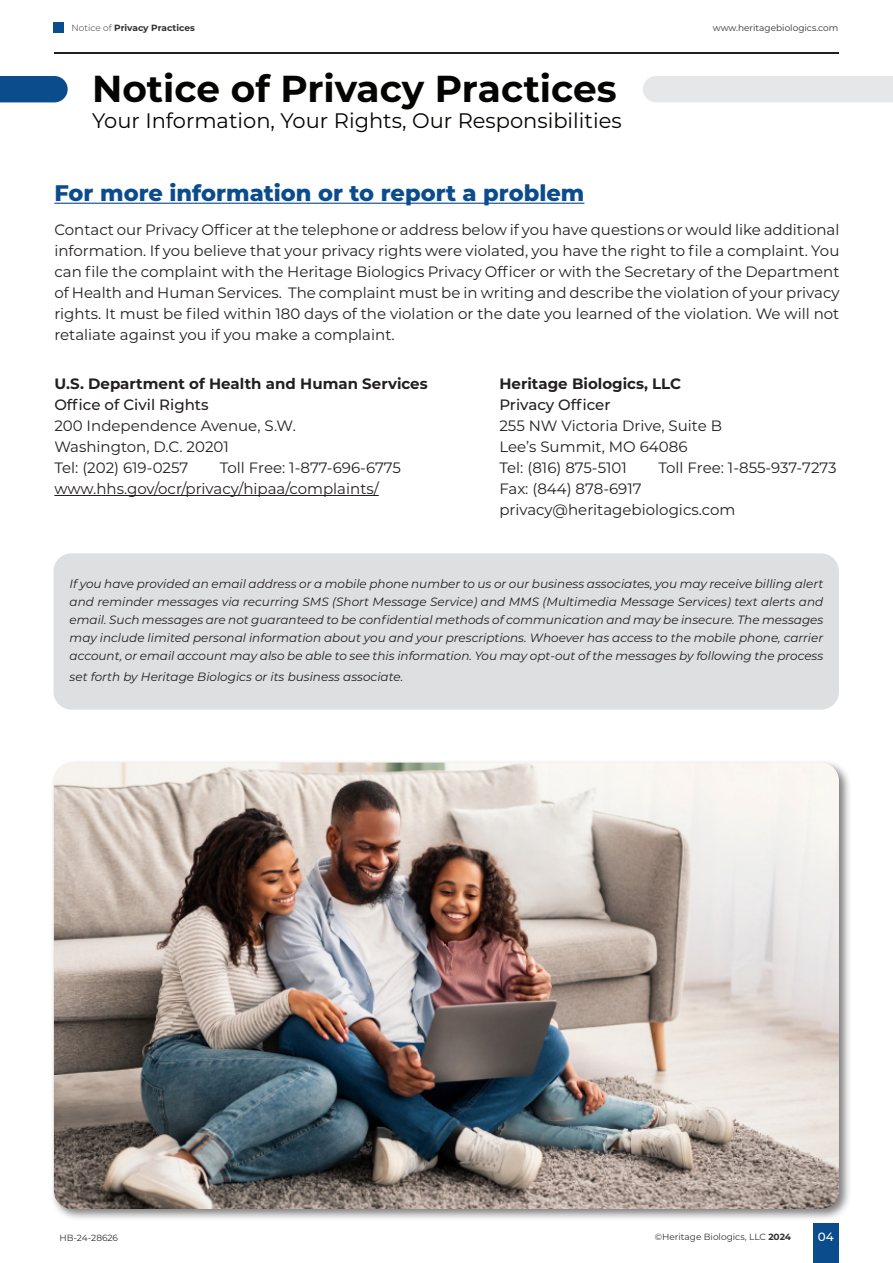
<style>
.page{position:relative;width:893px;height:1263px;background:#fff}
.page>*{position:absolute;margin:0;border:0;box-sizing:border-box;transform-origin:0 0}
.t1{font:700 37.5px "Montserrat";color:#040503}
.t2{font:800 22.5px "Montserrat";color:#0b4c8c}
.t3{font:21px "Montserrat";color:#040503}
.t4{font:15px/21px "Montserrat";color:#231f20}
.t5{font:700 15px "Montserrat";color:#231f20}
.t6{font:500 15px "Montserrat";color:#231f20}
.t7{font:italic 12px/18px "Montserrat";color:#231f20;text-align:justify}
.t8{font:500 12px "Montserrat";color:#fff}
.t9{font:9px "Montserrat";color:#312f30}
.t10{font:700 9px "Montserrat";color:#312f30}
.s1{font-weight:300}
.s2{font-weight:700}
</style>
<div class="page">
<div style="left:54px;top:553px;width:785px;height:157px;background:#dedfe1;border-radius:18px"></div>
<hr style="left:54px;top:203px;width:530px;height:1px;background:#0b4c8c">
<hr style="left:54px;top:53px;width:785px;height:1px;background:#231f20">
<div style="left:0;top:76px;width:68px;height:26px;background:#0b4c8c"></div>
<div style="left:643px;top:76px;width:250px;height:26px;background:#e6e7e9"></div>
<hr style="left:54px;top:495px;width:325px;height:1px;background:#231f20">
<div style="left:50px;top:759px;width:801px;height:463px;background:#535355;opacity:.75"></div>
<img style="left:54px;top:763px;width:785px;height:446px">
<div style="left:813px;top:1223px;width:26px;height:40px;background:#0b4c8c"></div>
<div style="left:53px;top:23px;width:10px;height:10px;background:#0b4c8c"></div>
<p class="t10" style="left:72px;top:22px;width:125px"><span class="s1">Notice of</span> Privacy Practices</p>
<p class="t9" style="left:713px;top:22px;width:127px">www.heritagebiologics.com</p>
<p class="t1" style="left:92px;top:62px;width:526px">Notice of Privacy Practices</p>
<p class="t3" style="left:92px;top:106px;width:531px">Your Information, Your Rights, Our Responsibilities</p>
<p class="t2" style="left:54px;top:176px;width:531px">For more information or to report a problem</p>
<p class="t4" style="left:54px;top:218px;width:787px;text-align:justify">Contact our Privacy Officer at the telephone or address below if you have questions or would like additional information. If you believe that your privacy rights were violated, you have the right to file a complaint. You can file the complaint with the Heritage Biologics Privacy Officer or with the Secretary of the Department of Health and Human Services. The complaint must be in writing and describe the violation of your privacy rights. It must be filed within 180 days of the violation or the date you learned of the violation. We will not retaliate against you if you make a complaint.</p>
<p class="t5" style="left:54px;top:373px;width:375px">U.S. Department of Health and Human Services</p>
<p class="t6" style="left:54px;top:394px;width:156px">Office of Civil Rights</p>
<p class="t4" style="left:54px;top:415px;width:243px">200 Independence Avenue, S.W.</p>
<p class="t4" style="left:54px;top:436px;width:176px">Washington, D.C. 20201<br>Tel: (202) 619-0257</p>
<p class="t4" style="left:54px;top:457px;width:348px;text-indent:165px">Toll Free: 1-877-696-6775 www.hhs.gov/ocr/privacy/hipaa/complaints/</p>
<p class="t5" style="left:499px;top:373px;width:183px">Heritage Biologics, LLC</p>
<p class="t6" style="left:499px;top:394px;width:113px">Privacy Officer</p>
<p class="t4" style="left:499px;top:415px;width:224px">255 NW Victoria Drive, Suite B</p>
<p class="t4" style="left:499px;top:436px;width:190px">Lee’s Summit, MO 64086<br>Tel: (816) 875-5101</p>
<p class="t4" style="left:658px;top:457px;width:180px">Toll Free: 1-855-937-7273</p>
<p class="t4" style="left:499px;top:478px;width:144px">Fax: (844) 878-6917</p>
<p class="t4" style="left:499px;top:499px;width:237px">privacy@heritagebiologics.com</p>
<p class="t7" style="left:70px;top:574px;width:755px">If you have provided an email address or a mobile phone number to us or our business associates, you may receive billing alert and reminder messages via recurring SMS (Short Message Service) and MMS (Multimedia Message Services) text alerts and email. Such messages are not guaranteed to be confidential methods of communication and may be insecure. The messages may include limited personal information about you and your prescriptions. Whoever has access to the mobile phone, carrier account, or email account may also be able to see this information. You may opt-out of the messages by following the process</p>
<p class="t7" style="left:70px;top:667px;width:335px">set forth by Heritage Biologics or its business associate.</p>
<p class="t9" style="left:60px;top:1232px;width:60px">HB-24-28626</p>
<p class="t9" style="left:655px;top:1230px;width:138px">©Heritage Biologics, LLC <span class="s2">2024</span></p>
<p class="t8" style="left:818px;top:1228px;width:18px">04</p>
</div>
